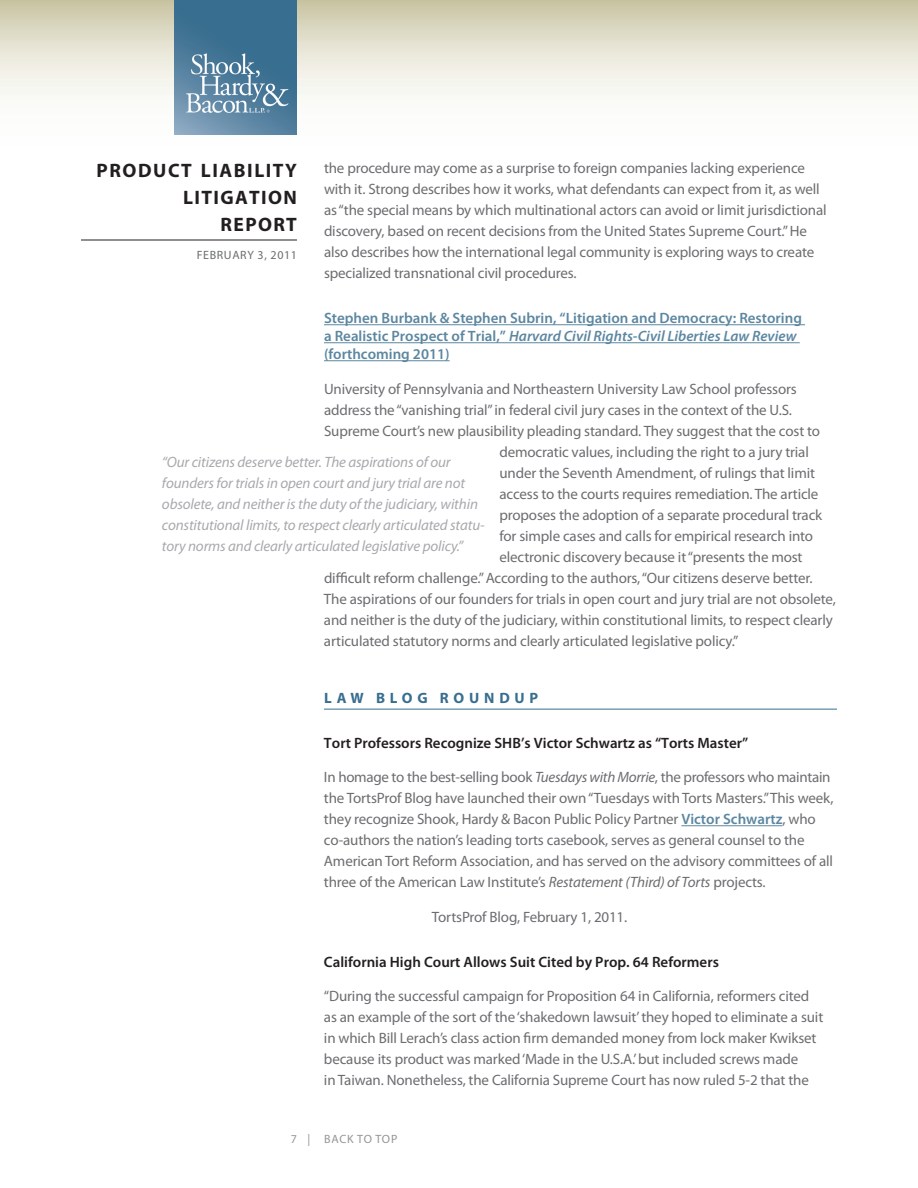
<style>
.page{position:relative;width:918px;height:1188px;background:#fff}
.page>*{position:absolute;margin:0;border:0;box-sizing:border-box;transform-origin:0 0}
.t1{font:700 19.5px/27px "Myriad Pro";letter-spacing:.075em;color:#231f20;text-align:right}
.t2{font:15px/21px "Myriad Pro";letter-spacing:-.01em;color:#6c6d70}
.t3{font:italic 15px/21px "Myriad Pro";letter-spacing:-.01em;color:#a8a9ad}
.t4{font:600 15px/18px "Myriad Pro";color:#5c87a1}
.t5{font:600 15px "Myriad Pro";color:#231f20}
.t6{font:700 15px "Myriad Pro";letter-spacing:.32em;color:#386e8f}
.t7{font:12px "Myriad Pro";letter-spacing:.05em;color:#6c6d70}
.t8{font:12px "Myriad Pro";color:#939598}
.s1{font-style:italic}
.s2{font-weight:600;color:#5c87a1}
</style>
<div class="page">
<svg style="left:0;top:0;width:918px;height:135px"></svg>
<hr style="left:81px;top:240px;width:216px;height:1px;background:#231f20">
<img style="left:175px;top:0;width:122px;height:135px">
<hr style="left:324px;top:324px;width:481px;height:1px;background:#5c87a1">
<hr style="left:324px;top:342px;width:476px;height:1px;background:#5c87a1">
<hr style="left:324px;top:360px;width:126px;height:1px;background:#5c87a1">
<hr style="left:324px;top:709px;width:513px;height:1px;background:#386e8f">
<hr style="left:681px;top:825px;width:101px;height:1px;background:#5c87a1">
<p class="t2" style="left:324px;top:157px;width:504px">the procedure may come as a surprise to foreign companies lacking experience with it. Strong describes how it works, what defendants can expect from it, as well as “the special means by which multinational actors can avoid or limit jurisdictional discovery, based on recent decisions from the United States Supreme Court.” He also describes how the international legal community is exploring ways to create specialized transnational civil procedures.</p>
<p class="t4" style="left:324px;top:309px;width:479px">Stephen Burbank &amp; Stephen Subrin, “Litigation and Democracy: Restoring a Realistic Prospect of Trial,” <span class="s1">Harvard Civil Rights-Civil Liberties Law Review </span>(forthcoming 2011)</p>
<p class="t2" style="left:324px;top:378px;width:474px">University of Pennsylvania and Northeastern University Law School professors</p>
<p class="t2" style="left:324px;top:399px;width:470px">address the “vanishing trial” in federal civil jury cases in the context of the U.S.</p>
<p class="t2" style="left:324px;top:420px;width:498px">Supreme Court’s new plausibility pleading standard. They suggest that the cost to</p>
<p class="t2" style="left:500px;top:441px;width:311px">democratic values, including the right to a jury trial</p>
<p class="t2" style="left:500px;top:462px;width:317px">under the Seventh Amendment, of rulings that limit</p>
<p class="t2" style="left:500px;top:483px;width:321px">access to the courts requires remediation. The article</p>
<p class="t2" style="left:500px;top:504px;width:324px">proposes the adoption of a separate procedural track</p>
<p class="t2" style="left:500px;top:525px;width:315px">for simple cases and calls for empirical research into</p>
<p class="t2" style="left:500px;top:546px;width:305px">electronic discovery because it “presents the most</p>
<p class="t2" style="left:324px;top:567px;width:490px">difficult reform challenge.” According to the authors, “Our citizens deserve better.</p>
<p class="t2" style="left:324px;top:588px;width:513px">The aspirations of our founders for trials in open court and jury trial are not obsolete,</p>
<p class="t2" style="left:324px;top:609px;width:510px">and neither is the duty of the judiciary, within constitutional limits, to respect clearly</p>
<p class="t2" style="left:324px;top:630px;width:416px">articulated statutory norms and clearly articulated legislative policy.”</p>
<h1 class="t1" style="left:97px;top:156px;width:202px">PRODUCT LIABILITY<br>LITIGATION<br>REPORT</h1>
<p class="t7" style="left:197px;top:248px;width:102px">february 3, 2011</p>
<p class="t3" style="left:162px;top:451px;width:324px">“Our citizens deserve better. The aspirations of our founders for trials in open court and jury trial are not obsolete, and neither is the duty of the judiciary, within constitutional limits, to respect clearly articulated statu&shy;tory norms and clearly articulated legislative policy.”</p>
<p class="t6" style="left:324px;top:688px;width:216px">LAW BLOG ROUNDUP</p>
<p class="t5" style="left:324px;top:733px;width:426px">Tort Professors Recognize SHB’s Victor Schwartz as “Torts Master”</p>
<p class="t2" style="left:324px;top:766px;width:511px">In homage to the best-selling book <span class="s1">Tuesdays with Morrie</span>, the professors who maintain the TortsProf Blog have launched their own “Tuesdays with Torts Masters.” This week, they recognize Shook, Hardy &amp; Bacon Public Policy Partner <span class="s2">Victor Schwartz</span>, who co-authors the nation’s leading torts casebook, serves as general counsel to the American Tort Reform Association, and has served on the advisory committees of all three of the American Law Institute’s <span class="s1">Restatement (Third) of Torts</span> projects.</p>
<p class="t2" style="left:432px;top:906px;width:197px">TortsProf Blog, February 1, 2011.</p>
<p class="t5" style="left:324px;top:952px;width:396px">California High Court Allows Suit Cited by Prop. 64 Reformers</p>
<p class="t2" style="left:324px;top:985px;width:501px">“During the successful campaign for Proposition 64 in California, reformers cited as an example of the sort of the ‘shakedown lawsuit’ they hoped to eliminate a suit in which Bill Lerach’s class action firm demanded money from lock maker Kwikset because its product was marked ‘Made in the U.S.A.’ but included screws made<br>in Taiwan. Nonetheless, the California Supreme Court has now ruled 5-2 that the</p>
<p class="t8" style="left:291px;top:1132px;width:42px">7| back</p>
<p class="t8" style="left:357px;top:1132px;width:40px">to top</p>
</div>
